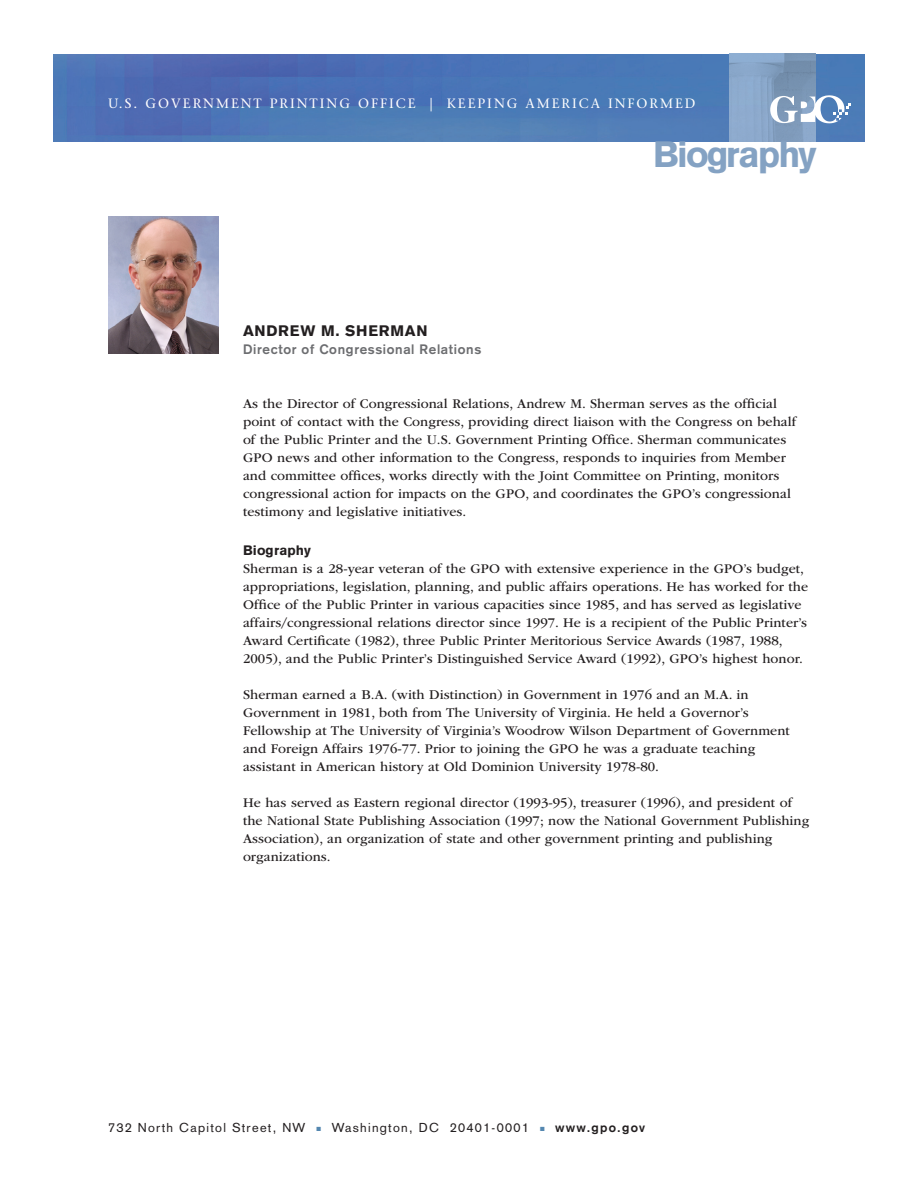
<style>
.page{position:relative;width:918px;height:1188px;background:#fff}
.page>*{position:absolute;margin:0;border:0;box-sizing:border-box;transform-origin:0 0}
.t1{font:900 36px "Akzidenz Grotesk";letter-spacing:-.05em;color:#84a2c3}
.name{font:900 15px "Akzidenz Grotesk";letter-spacing:.05em;color:#231f20}
.text{font:13.8px/18px "ITC Garamond Std";letter-spacing:.005em;color:#231f20}
.t2{font:13.5px "Stone Serif";letter-spacing:.15em;color:#fff}
.t3{font:700 13.5px "Akzidenz Grotesk";letter-spacing:.05em;color:#6c6d70}
.subhead{font:900 13.5px "Akzidenz Grotesk";letter-spacing:.01em;color:#231f20}
.t4{font:12.75px "Akzidenz Grotesk";letter-spacing:.1em;color:#231f20}
.s1{color:#5487b0}
.s2{font-weight:700}
</style>
<div class="page">
<img style="left:54px;top:54px;width:810px;height:87px">
<img style="left:729px;top:54px;width:86px;height:87px">
<svg style="left:770px;top:95px;width:81px;height:28px"></svg>
<img style="left:108px;top:216px;width:110px;height:138px">
<p class="t2" style="left:108px;top:96px;width:589px">U.S. GOVERNMENT PRINTING OFFICE | KEEPING AMERICA INFORMED</p>
<p class="name" style="left:243px;top:321px;width:186px">ANDREW M. SHERMAN</p>
<p class="t3" style="left:243px;top:341px;width:240px">Director of Congressional Relations</p>
<p class="t1" style="left:653px;top:132px;width:165px">Biography</p>
<p class="text" style="left:243px;top:395px;width:555px">As the Director of Congressional Relations, Andrew M. Sherman serves as the official point of contact with the Congress, providing direct liaison with the Congress on behalf of the Public Printer and the U.S. Government Printing Office. Sherman communicates GPO news and other information to the Congress, responds to inquiries from Member and committee offices, works directly with the Joint Committee on Printing, monitors congressional action for impacts on the GPO, and coordinates the GPO’s congressional testimony and legislative initiatives.</p>
<p class="subhead" style="left:243px;top:542px;width:70px">Biography</p>
<p class="text" style="left:243px;top:560px;width:567px">Sherman is a 28-year veteran of the GPO with extensive experience in the GPO’s budget, appropriations, legislation, planning, and public affairs operations. He has worked for the Office of the Public Printer in various capacities since 1985, and has served as legislative affairs/congressional relations director since 1997. He is a recipient of the Public Printer’s Award Certificate (1982), three Public Printer Meritorious Service Awards (1987, 1988, 2005), and the Public Printer’s Distinguished Service Award (1992), GPO’s highest honor.</p>
<p class="text" style="left:243px;top:686px;width:548px">Sherman earned a B.A. (with Distinction) in Government in 1976 and an M.A. in Government in 1981, both from The University of Virginia. He held a Governor’s Fellowship at The University of Virginia’s Woodrow Wilson Department of Government and Foreign Affairs 1976-77. Prior to joining the GPO he was a graduate teaching assistant in American history at Old Dominion University 1978-80.</p>
<p class="text" style="left:243px;top:794px;width:568px">He has served as Eastern regional director (1993-95), treasurer (1996), and president of the National State Publishing Association (1997; now the National Government Publishing Association), an organization of state and other government printing and publishing organizations.</p>
<p class="t4" style="left:108px;top:1120px;width:539px">732 North Capitol Street, NW <span class="s1">■</span> Washington, DC 20401-0001 <span class="s1">■</span> <span class="s2">www.gpo.gov</span></p>
</div>
